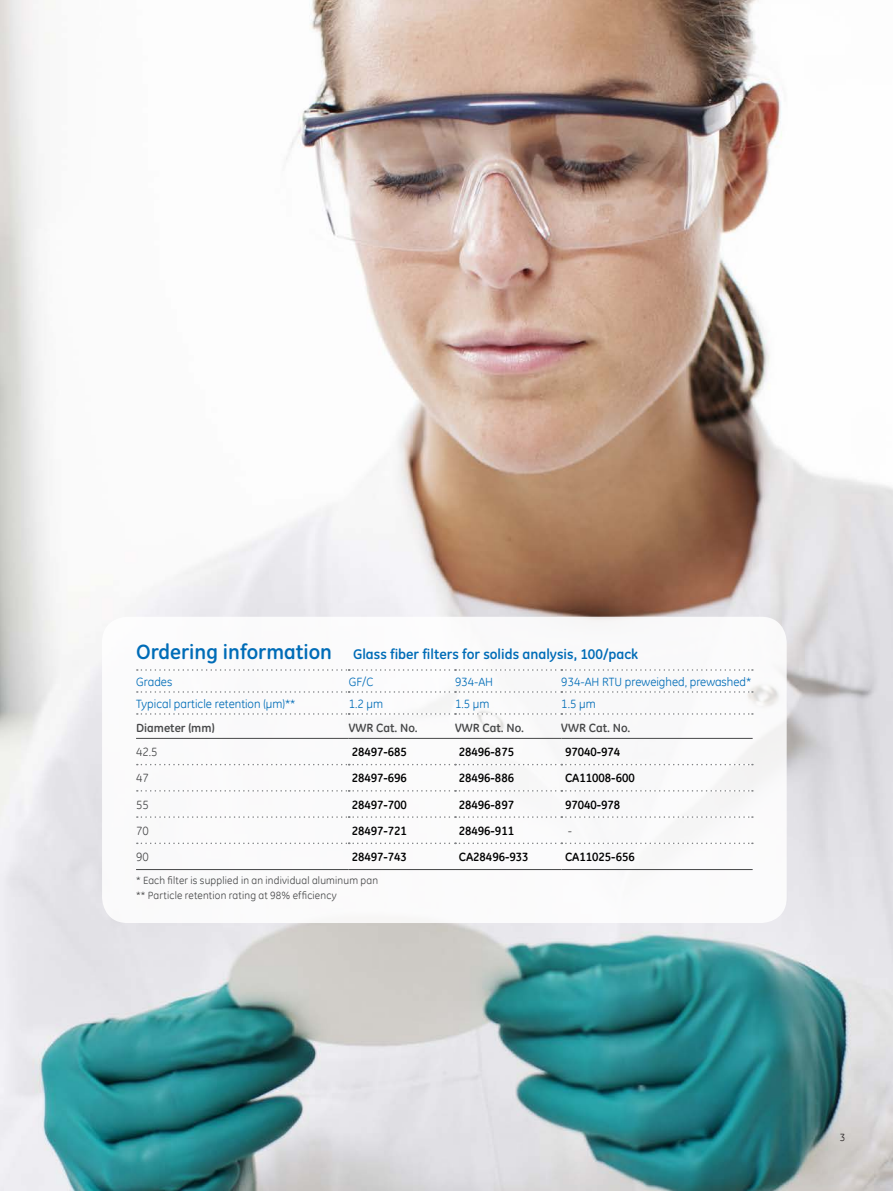
<style>
.page{position:relative;width:893px;height:1191px;background:#fff}
.page>*{position:absolute;margin:0;border:0;box-sizing:border-box;transform-origin:0 0}
.t1{font:700 14.25px "GE Inspira";color:#006cb7}
.t2{font:700 12px/26.2px "GE Inspira";color:#000}
.t3{font:12px "GE Inspira";color:#006cb7}
.t4{font:700 12px "GE Inspira";color:#464748}
.t5{font:12px/26.2px "GE Inspira";color:#464748}
.t6{font:12px "GE Inspira";color:#404040}
.t7{font:10.5px/14.1px "GE Inspira";letter-spacing:.015em;color:#464748}
.t8{font:10.5px "GE Inspira";color:#231f20}
.s1{font-size:21px}
</style>
<div class="page">
<img style="left:0;top:0;width:893px;height:1191px">
<div style="left:102px;top:617px;width:685px;height:306px;background:#fff;border-radius:26px"></div>
<hr style="left:136px;top:738px;width:213px;height:1px;background:#464748">
<hr style="left:349px;top:738px;width:106px;height:1px;background:#464748">
<hr style="left:455px;top:738px;width:106px;height:1px;background:#464748">
<hr style="left:561px;top:738px;width:192px;height:1px;background:#464748">
<hr style="left:136px;top:869px;width:213px;height:1px;background:#464748">
<hr style="left:349px;top:869px;width:106px;height:1px;background:#464748">
<hr style="left:455px;top:869px;width:106px;height:1px;background:#464748">
<hr style="left:561px;top:869px;width:192px;height:1px;background:#464748">
<svg style="left:137px;top:669px;width:616px;height:1px"></svg>
<svg style="left:137px;top:691px;width:616px;height:1px"></svg>
<svg style="left:137px;top:713px;width:616px;height:1px"></svg>
<svg style="left:137px;top:764px;width:616px;height:1px"></svg>
<svg style="left:137px;top:790px;width:616px;height:1px"></svg>
<svg style="left:137px;top:816px;width:616px;height:2px"></svg>
<svg style="left:137px;top:842px;width:616px;height:2px"></svg>
<p class="t1" style="left:136px;top:645px;width:504px"><span class="s1">Ordering information</span> Glass fiber filters for solids analysis, 100/pack</p>
<p class="t3" style="left:136px;top:673px;width:38px">Grades</p>
<p class="t3" style="left:349px;top:673px;width:26px">GF/C</p>
<p class="t3" style="left:455px;top:673px;width:40px">934-AH</p>
<p class="t3" style="left:561px;top:673px;width:191px">934-AH RTU preweighed, prewashed*</p>
<p class="t3" style="left:136px;top:695px;width:161px">Typical particle retention (µm)**</p>
<p class="t3" style="left:349px;top:695px;width:36px">1.2 µm</p>
<p class="t3" style="left:455px;top:695px;width:36px">1.5 µm</p>
<p class="t3" style="left:561px;top:695px;width:36px">1.5 µm</p>
<p class="t4" style="left:136px;top:720px;width:80px">Diameter (mm)</p>
<p class="t4" style="left:349px;top:720px;width:71px">VWR Cat. No.</p>
<p class="t4" style="left:455px;top:720px;width:71px">VWR Cat. No.</p>
<p class="t4" style="left:561px;top:720px;width:71px">VWR Cat. No.</p>
<p class="t5" style="left:136px;top:738px;width:23px">42.5<br>47<br>55<br>70<br>90</p>
<p class="t7" style="left:136px;top:873px;width:244px">* Each filter is supplied in an individual aluminum pan ** Particle retention rating at 98% efficiency</p>
<p class="t2" style="left:352px;top:738px;width:57px;text-align:justify">28497-685<br>28497-696<br>28497-700<br>28497-721<br>28497-743</p>
<p class="t2" style="left:459px;top:738px;width:71px">28496-875<br>28496-886<br>28496-897<br>28496-911<br>CA28496-933</p>
<p class="t2" style="left:565px;top:738px;width:71px">97040-974<br>CA11008-600<br>97040-978</p>
<p class="t6" style="left:568px;top:823px;width:6px">-</p>
<p class="t2" style="left:565px;top:843px;width:71px">CA11025-656</p>
<p class="t8" style="left:840px;top:1130px;width:7px">3</p>
</div>
